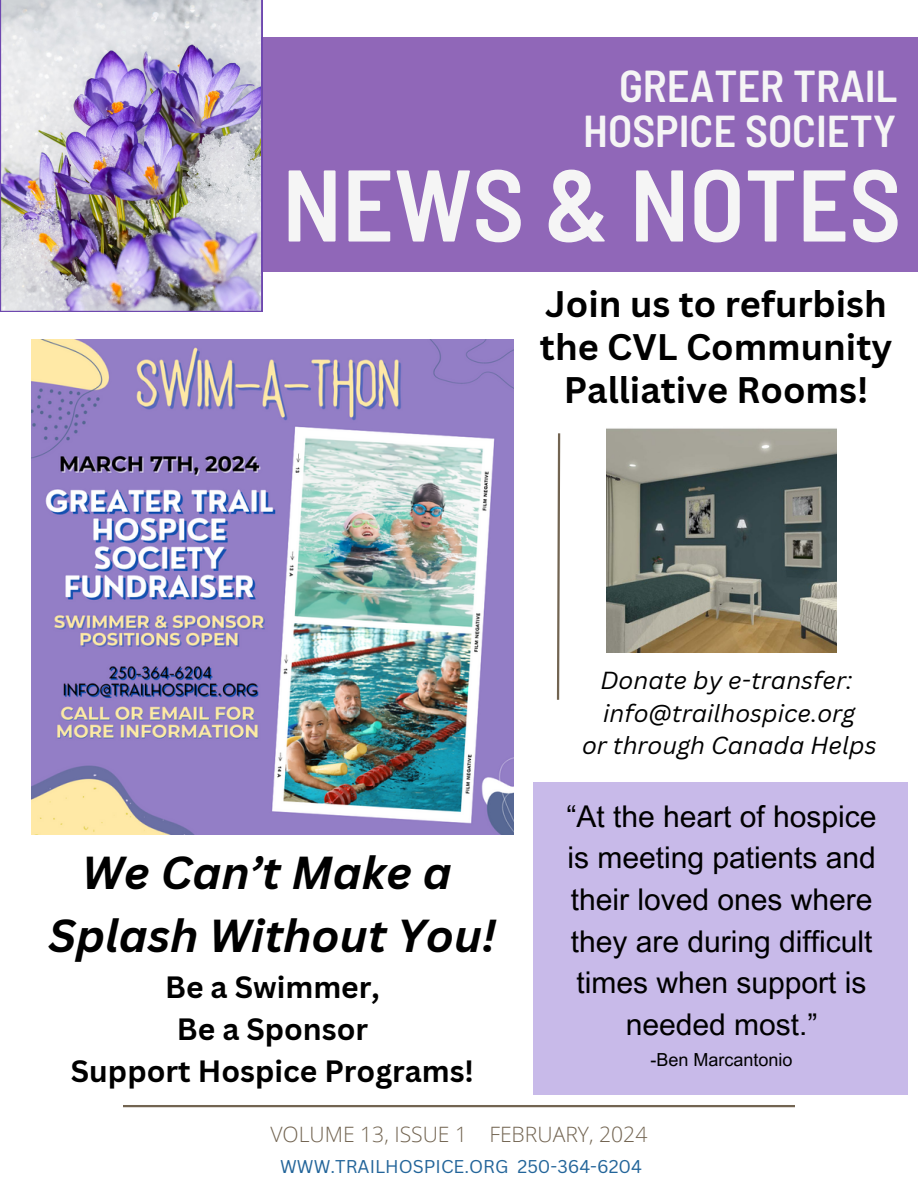
<style>
.page{position:relative;width:918px;height:1188px;background:#fff}
.page>*{position:absolute;margin:0;border:0;box-sizing:border-box;transform-origin:0 0}
.t1{font:600 semi-condensed 101.55px "Barlow";color:#f5f5f5}
.t2{font:italic 700 45px/63px "Canva Sans";color:#000;text-align:center}
.t3{font:600 semi-condensed 44.55px/45px "Barlow";color:#f5f5f5;text-align:right}
.t4{font:700 36px/42.8px "Canva Sans";color:#000;text-align:center}
.t5{font:30px/41.7px "Arial MT Pro";color:#000;text-align:center}
.t6{font:700 30px/41.7px "Canva Sans";color:#000;text-align:center}
.t7{font:italic 24px/32.7px "Canva Sans";color:#000;text-align:center}
.t8{font:300 21.15px "Open Sans";color:#726451}
.t9{font:18px "Canva Sans";color:#23659a}
.t10{font:18px "Arial MT Pro";color:#000}
</style>
<div class="page">
<svg style="left:556px;top:433px;width:5px;height:267px"></svg>
<div style="left:533px;top:782px;width:375px;height:313px;background:#c8bae9"></div>
<hr style="left:123px;top:1105px;width:672px;height:2px;background:#726451">
<div style="left:223px;top:37px;width:695px;height:234px;background:#9067b8"></div>
<img style="left:0;top:0;width:262px;height:312px">
<img style="left:607px;top:428px;width:229px;height:224px">
<img style="left:32px;top:339px;width:481px;height:495px">
<p class="t3" style="left:583px;top:62px;width:316px">GREATER TRAIL<br>HOSPICE SOCIETY</p>
<p class="t1" style="left:282px;top:140px;width:621px">NEWS &amp; NOTES</p>
<h1 class="t4" style="left:540px;top:282px;width:354px">Join us to refurbish the CVL Community<br>Palliative Rooms!</h1>
<p class="t2" style="left:48px;top:840px;width:449px">We Can’t Make a<br>Splash Without You!</p>
<p class="t6" style="left:71px;top:966px;width:405px">Be a Swimmer,<br>Be a Sponsor<br>Support Hospice Programs!</p>
<h6 class="t7" style="left:582px;top:663px;width:296px">Donate by e-transfer: info@trailhospice.org<br>or through Canada Helps</h6>
<h3 class="t5" style="left:567px;top:799px;width:312px">“At the heart of hospice is meeting patients and their loved ones where they are during difficult times when support is needed most.”</h3>
<h3 class="t10" style="left:651px;top:1053px;width:144px">-Ben Marcantonio</h3>
<h5 class="t8" style="left:270px;top:1119px;width:379px">VOLUME 13, ISSUE 1 FEBRUARY, 2024</h5>
<h4 class="t9" style="left:280px;top:1153px;width:363px">WWW.TRAILHOSPICE.ORG 250-364-6204</h4>
</div>
